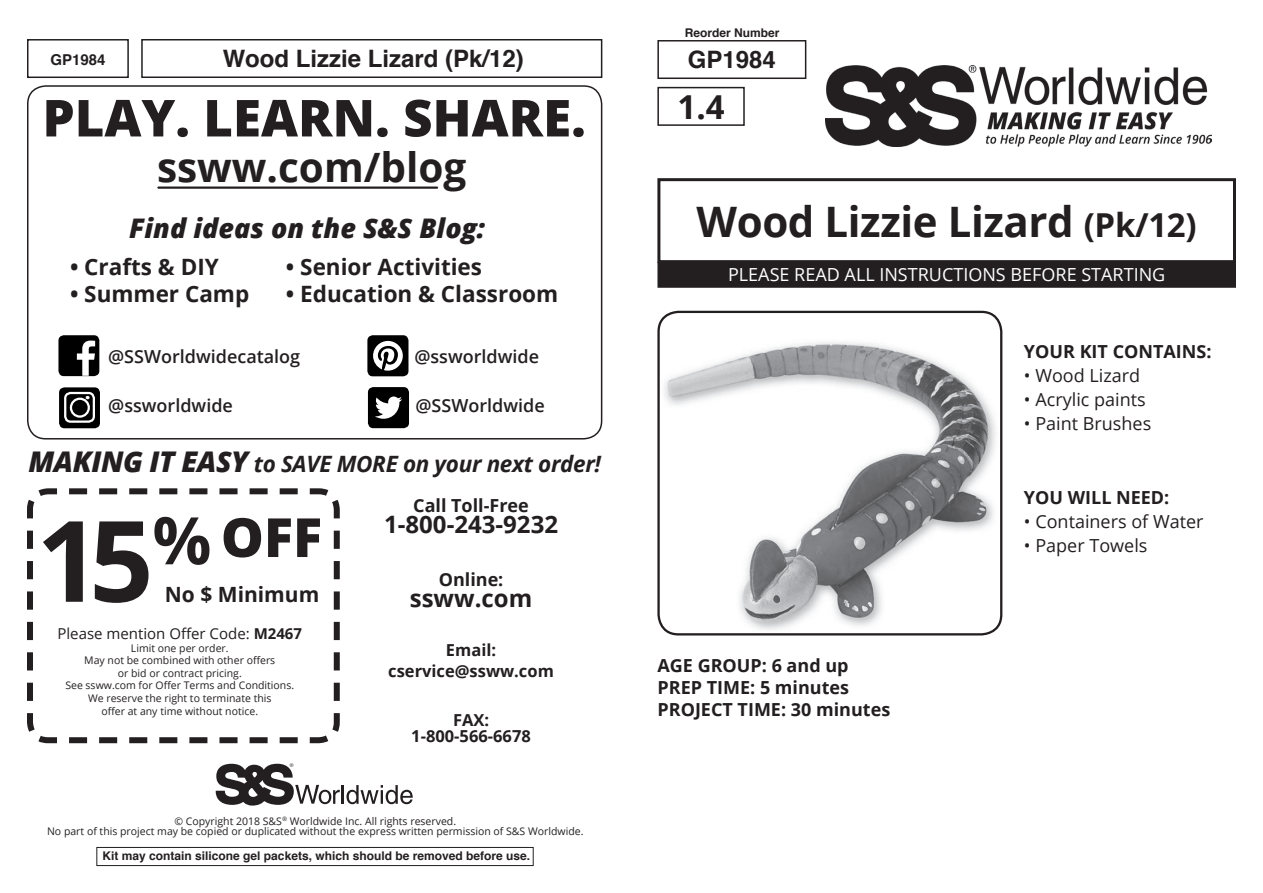
<style>
.page{position:relative;width:1263px;height:893px;background:#fff}
.page>*{position:absolute;margin:0;border:0;box-sizing:border-box;transform-origin:0 0}
.t1{font:700 112.5px "Open Sans";color:#231f20}
.t2{font:800 54px "Open Sans";color:#231f20}
.t3{font:800 51px "Open Sans";color:#231f20}
.t4{font:700 42px "Open Sans";letter-spacing:-.01em;color:#231f20}
.t5{font:700 40.5px "Open Sans";color:#231f20}
.t6{font:700 33px "Open Sans";color:#231f20}
.t7{font:italic 800 27px "Open Sans";color:#231f20}
.t8{font:700 24px "Helvetica";color:#231f20}
.t9{font:700 24px "Open Sans";color:#231f20}
.t10{font:700 22.5px "Open Sans";color:#231f20}
.t11{font:italic 700 22.5px "Open Sans";letter-spacing:-.015em;color:#231f20}
.t12{font:700 21px "Open Sans";color:#231f20}
.t13{font:700 18px/21.6px "Open Sans";color:#231f20}
.t14{font:18px "Open Sans";color:#231f20}
.t15{font:600 18px "Open Sans";color:#231f20}
.t16{font:18px "Open Sans";color:#fff}
.t17{font:800 18px "Open Sans";color:#fff}
.t18{font:700 16.5px/21px "Open Sans";color:#231f20;text-align:center}
.t19{font:15px "Open Sans";color:#231f20}
.t20{font:700 15px "Helvetica";color:#231f20}
.t21{font:700 12px "Helvetica";color:#231f20}
.t22{font:10.5px/12.6px "Open Sans";color:#231f20;text-align:center}
.t23{font:5.1px "Helvetica";color:#231f20}
.s1{font-weight:800;font-size:28.5px}
.s2{font-weight:700}
.s3{font-size:33px}
</style>
<div class="page">
<div style="left:27px;top:39px;width:102px;height:39px;border:2px solid #231f20"></div>
<div style="left:657px;top:40px;width:149px;height:39px;border:2px solid #231f20"></div>
<div style="left:657px;top:178px;width:579px;height:85px;border:3px solid #231f20"></div>
<div style="left:659px;top:263px;width:575px;height:23px;background:#231f20"></div>
<div style="left:657px;top:262px;width:579px;height:26px;border:3px solid #231f20"></div>
<div style="left:141px;top:39px;width:461px;height:39px;border:2px solid #231f20"></div>
<img style="left:660px;top:312px;width:340px;height:322px">
<div style="left:657px;top:311px;width:345px;height:324px;border:2px solid #231f20;border-radius:20px"></div>
<div style="left:27px;top:85px;width:575px;height:354px;border:2px solid #231f20;border-radius:18px"></div>
<svg style="left:27px;top:488px;width:313px;height:256px"></svg>
<hr style="left:341px;top:785px;width:3px;height:19px;background:#231f20">
<svg style="left:346px;top:785px;width:67px;height:19px"></svg>
<svg style="left:215px;top:763px;width:125px;height:43px"></svg>
<div style="left:96px;top:847px;width:438px;height:19px;border:1px solid #231f20"></div>
<div style="left:367px;top:335px;width:41px;height:41px;background:#000;border-radius:5px"></div>
<svg style="left:373px;top:341px;width:30px;height:30px"></svg>
<div style="left:58px;top:335px;width:41px;height:41px;background:#000;border-radius:5px"></div>
<svg style="left:77px;top:341px;width:18px;height:35px"></svg>
<div style="left:368px;top:387px;width:41px;height:41px;background:#000;border-radius:5px"></div>
<svg style="left:375px;top:396px;width:27px;height:23px"></svg>
<div style="left:59px;top:387px;width:41px;height:41px;background:#000;border-radius:5px"></div>
<div style="left:64px;top:392px;width:31px;height:31px;border:2px solid #fff;border-radius:5px"></div>
<div style="left:70px;top:398px;width:20px;height:20px;border:2px solid #fff;border-radius:50%"></div>
<hr style="left:158px;top:186px;width:279px;height:3px;background:#231f20">
<div style="left:657px;top:87px;width:88px;height:39px;border:2px solid #231f20"></div>
<img style="left:825px;top:65px;width:387px;height:82px">
<p class="t21" style="left:685px;top:23px;width:96px">Reorder Number</p>
<h3 class="t8" style="left:223px;top:39px;width:302px">Wood Lizzie Lizard (Pk/12)</h3>
<h3 class="t20" style="left:50px;top:48px;width:57px">GP1984</h3>
<h3 class="t8" style="left:688px;top:40px;width:90px">GP1984</h3>
<h3 class="t3" style="left:42px;top:79px;width:545px">PLAY. LEARN. SHARE.</h3>
<h3 class="t5" style="left:157px;top:138px;width:311px">ssww.com/blog</h3>
<h3 class="t7" style="left:129px;top:207px;width:357px">Find ideas on the S&amp;S Blog:</h3>
<h3 class="t10" style="left:70px;top:251px;width:150px">• Crafts &amp; DIY</h3>
<h3 class="t10" style="left:70px;top:278px;width:181px">• Summer Camp</h3>
<h3 class="t10" style="left:286px;top:251px;width:198px">• Senior Activities</h3>
<h3 class="t10" style="left:286px;top:278px;width:274px">• Education &amp; Classroom</h3>
<h3 class="t17" style="left:85px;top:379px;width:7px">.</h3>
<h3 class="t15" style="left:108px;top:344px;width:194px">@SSWorldwidecatalog</h3>
<h3 class="t15" style="left:108px;top:393px;width:126px">@ssworldwide</h3>
<h3 class="t15" style="left:414px;top:344px;width:126px">@ssworldwide</h3>
<h3 class="t15" style="left:415px;top:393px;width:131px">@SSWorldwide</h3>
<h3 class="t11" style="left:28px;top:448px;width:574px"><span class="s1">MAKING IT EASY</span> to SAVE MORE on your next order!</h3>
<h1 class="t1" style="left:36px;top:481px;width:177px">15<sup>%</sup></h1>
<h2 class="t2" style="left:221px;top:496px;width:103px">OFF</h2>
<h3 class="t12" style="left:165px;top:580px;width:156px">No $ Minimum</h3>
<h3 class="t19" style="left:57px;top:623px;width:246px">Please mention Offer Code: <span class="s2">M2467</span></h3>
<p class="t22" style="left:65px;top:641px;width:230px">Limit one per order.<br>May not be combined with other offers<br>or bid or contract pricing.<br>See ssww.com for Offer Terms and Conditions.<br>We reserve the right to terminate this<br>offer at any time without notice.</p>
<p class="t23" style="left:290px;top:762px;width:5px">®</p>
<h3 class="t13" style="left:413px;top:494px;width:117px">Call Toll-Free</h3>
<h3 class="t9" style="left:384px;top:507px;width:175px">1-800-243-9232</h3>
<h3 class="t13" style="left:439px;top:569px;width:66px">Online:</h3>
<h3 class="t9" style="left:410px;top:582px;width:124px">ssww.com</h3>
<h3 class="t18" style="left:388px;top:639px;width:167px">Email: cservice@ssww.com</h3>
<h3 class="t18" style="left:411px;top:711px;width:121px;line-height:16.5px">FAX:<br>1-800-566-6678</h3>
<p class="t22" style="left:47px;top:816px;width:538px;line-height:10.5px">© Copyright 2018 S&amp;S<sup>®</sup> Worldwide Inc. All rights reserved.<br>No part of this project may be copied or duplicated without the express written permission of S&amp;S Worldwide.</p>
<p class="t21" style="left:103px;top:846px;width:429px">Kit may contain silicone gel packets, which should be removed before use.</p>
<h3 class="t6" style="left:677px;top:84px;width:49px">1.4</h3>
<h3 class="t4" style="left:696px;top:192px;width:502px">Wood Lizzie Lizard <span class="s3">(Pk/12)</span></h3>
<h3 class="t16" style="left:728px;top:263px;width:439px">PLEASE READ ALL INSTRUCTIONS BEFORE STARTING</h3>
<h3 class="t13" style="left:1024px;top:340px;width:189px">YOUR KIT CONTAINS:</h3>
<h3 class="t14" style="left:1024px;top:363px;width:118px">• Wood Lizard</h3>
<h3 class="t14" style="left:1024px;top:387px;width:123px">• Acrylic paints</h3>
<h3 class="t14" style="left:1024px;top:411px;width:129px">• Paint Brushes</h3>
<h3 class="t13" style="left:657px;top:655px;width:234px">AGE GROUP: 6 and up<br>PREP TIME: 5 minutes<br>PROJECT TIME: 30 minutes</h3>
<h3 class="t13" style="left:1024px;top:486px;width:147px">YOU WILL NEED:</h3>
<h3 class="t14" style="left:1024px;top:509px;width:181px">• Containers of Water</h3>
<h3 class="t14" style="left:1024px;top:533px;width:125px">• Paper Towels</h3>
</div>
